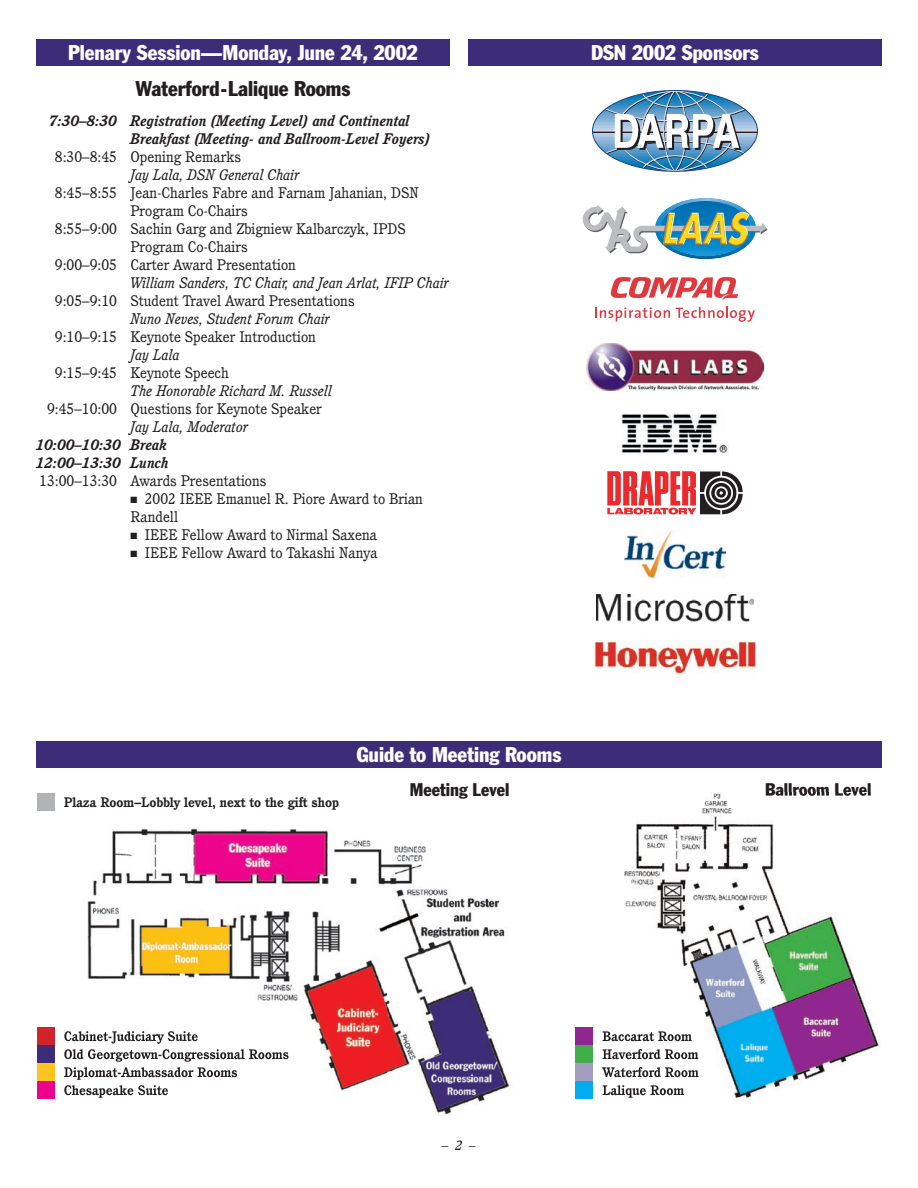
<style>
.page{position:relative;width:918px;height:1188px;background:#fff}
.page>*{position:absolute;margin:0;border:0;box-sizing:border-box;transform-origin:0 0}
.t1{font:condensed 21px "Franklin Gothic";letter-spacing:-.005em;color:#fff}
.t2{font:condensed 21px "Franklin Gothic";color:#231f20}
.t3{font:condensed 18px "Franklin Gothic";color:#231f20}
.t4{font:15px "Cushing";color:#231f20}
.t5{font:italic 15px "Cushing";color:#231f20}
.t6{font:italic 700 15px/18px "Cushing";color:#231f20}
.t7{font:700 13.5px "Cushing";color:#231f20}
.t8{font:italic 13.5px "Cushing";color:#231f20}
</style>
<div class="page">
<img style="left:602px;top:792px;width:277px;height:309px">
<img style="left:87px;top:828px;width:422px;height:287px">
<div style="left:37px;top:1027px;width:18px;height:18px;background:#d1232a"></div>
<div style="left:37px;top:1045px;width:18px;height:18px;background:#3d2d79"></div>
<div style="left:37px;top:1063px;width:18px;height:18px;background:#fec422"></div>
<div style="left:37px;top:1081px;width:18px;height:18px;background:#ed028c"></div>
<img style="left:64px;top:1031px;width:134px;height:13px">
<img style="left:64px;top:1049px;width:225px;height:13px">
<img style="left:64px;top:1067px;width:173px;height:13px">
<img style="left:64px;top:1085px;width:104px;height:13px">
<img style="left:766px;top:792px;width:105px;height:4px">
<div style="left:468px;top:39px;width:414px;height:27px;background:#3d2d79"></div>
<svg style="left:610px;top:277px;width:128px;height:23px"></svg>
<svg style="left:595px;top:307px;width:75px;height:15px"></svg>
<svg style="left:676px;top:307px;width:79px;height:15px"></svg>
<svg style="left:592px;top:90px;width:166px;height:82px"></svg>
<svg style="left:607px;top:471px;width:136px;height:44px"></svg>
<img style="left:622px;top:413px;width:106px;height:41px">
<img style="left:625px;top:530px;width:100px;height:48px">
<svg style="left:583px;top:198px;width:184px;height:61px"></svg>
<img style="left:596px;top:594px;width:158px;height:27px">
<img style="left:587px;top:343px;width:176px;height:48px">
<div style="left:36px;top:39px;width:414px;height:27px;background:#3d2d79"></div>
<div style="left:36px;top:741px;width:846px;height:27px;background:#3d2d79"></div>
<img style="left:594px;top:641px;width:162px;height:33px">
<div style="left:575px;top:1027px;width:18px;height:18px;background:#90268f"></div>
<div style="left:575px;top:1045px;width:18px;height:18px;background:#40ae49"></div>
<div style="left:575px;top:1063px;width:18px;height:18px;background:#a49dc2"></div>
<div style="left:575px;top:1081px;width:18px;height:18px;background:#00aeef"></div>
<img style="left:603px;top:1031px;width:89px;height:10px">
<img style="left:603px;top:1049px;width:95px;height:10px">
<img style="left:602px;top:1067px;width:97px;height:10px">
<img style="left:603px;top:1085px;width:81px;height:13px">
<div style="left:37px;top:793px;width:18px;height:18px;background:#b2b3b7"></div>
<h1 class="t1" style="left:68px;top:40px;width:351px">Plenary Session—Monday, June 24, 2002</h1>
<h1 class="t1" style="left:591px;top:40px;width:169px">DSN 2002 Sponsors</h1>
<h1 class="t2" style="left:136px;top:76px;width:216px">Waterford-Lalique Rooms</h1>
<p class="t6" style="left:130px;top:112px;width:301px;text-indent:-81px">7:30–8:30 Registration (Meeting Level) and Continental<br>Breakfast (Meeting- and Ballroom-Level Foyers)</p>
<p class="t4" style="left:55px;top:148px;width:188px">8:30–8:45 Opening Remarks</p>
<p class="t5" style="left:130px;top:166px;width:170px">Jay Lala, DSN General Chair</p>
<p class="t4" style="left:55px;top:184px;width:366px">8:45–8:55 Jean-Charles Fabre and Farnam Jahanian, DSN</p>
<p class="t4" style="left:130px;top:202px;width:119px">Program Co-Chairs</p>
<p class="t4" style="left:55px;top:220px;width:352px">8:55–9:00 Sachin Garg and Zbigniew Kalbarczyk, IPDS</p>
<p class="t4" style="left:130px;top:238px;width:119px">Program Co-Chairs</p>
<p class="t4" style="left:55px;top:256px;width:243px">9:00–9:05 Carter Award Presentation</p>
<p class="t5" style="left:130px;top:274px;width:320px">William Sanders, TC Chair, and Jean Arlat, IFIP Chair</p>
<p class="t4" style="left:55px;top:292px;width:301px">9:05–9:10 Student Travel Award Presentations</p>
<p class="t5" style="left:130px;top:310px;width:201px">Nuno Neves, Student Forum Chair</p>
<p class="t4" style="left:55px;top:328px;width:263px">9:10–9:15 Keynote Speaker Introduction</p>
<p class="t5" style="left:130px;top:346px;width:51px">Jay Lala</p>
<p class="t4" style="left:55px;top:364px;width:176px">9:15–9:45 Keynote Speech</p>
<p class="t5" style="left:130px;top:382px;width:203px">The Honorable Richard M. Russell</p>
<p class="t4" style="left:47px;top:400px;width:276px">9:45–10:00 Questions for Keynote Speaker</p>
<p class="t5" style="left:130px;top:418px;width:119px">Jay Lala, Moderator</p>
<p class="t6" style="left:36px;top:436px;width:134px">10:00–10:30 Break<br>12:00–13:30 Lunch</p>
<p class="t4" style="left:39px;top:472px;width:229px">13:00–13:30 Awards Presentations</p>
<p class="t4" style="left:145px;top:490px;width:280px">2002 IEEE Emanuel R. Piore Award to Brian</p>
<p class="t4" style="left:130px;top:508px;width:49px">Randell</p>
<p class="t4" style="left:145px;top:526px;width:234px">IEEE Fellow Award to Nirmal Saxena</p>
<p class="t4" style="left:145px;top:544px;width:234px">IEEE Fellow Award to Takashi Nanya</p>
<p class="t7" style="left:64px;top:794px;width:277px">Plaza Room–Lobbly level, next to the gift shop</p>
<h1 class="t1" style="left:357px;top:742px;width:206px">Guide to Meeting Rooms</h1>
<p class="t3" style="left:410px;top:778px;width:101px">Meeting Level</p>
<p class="t3" style="left:765px;top:778px;width:108px">Ballroom Level</p>
<p class="t8" style="left:442px;top:1137px;width:36px">– 2 –</p>
</div>
